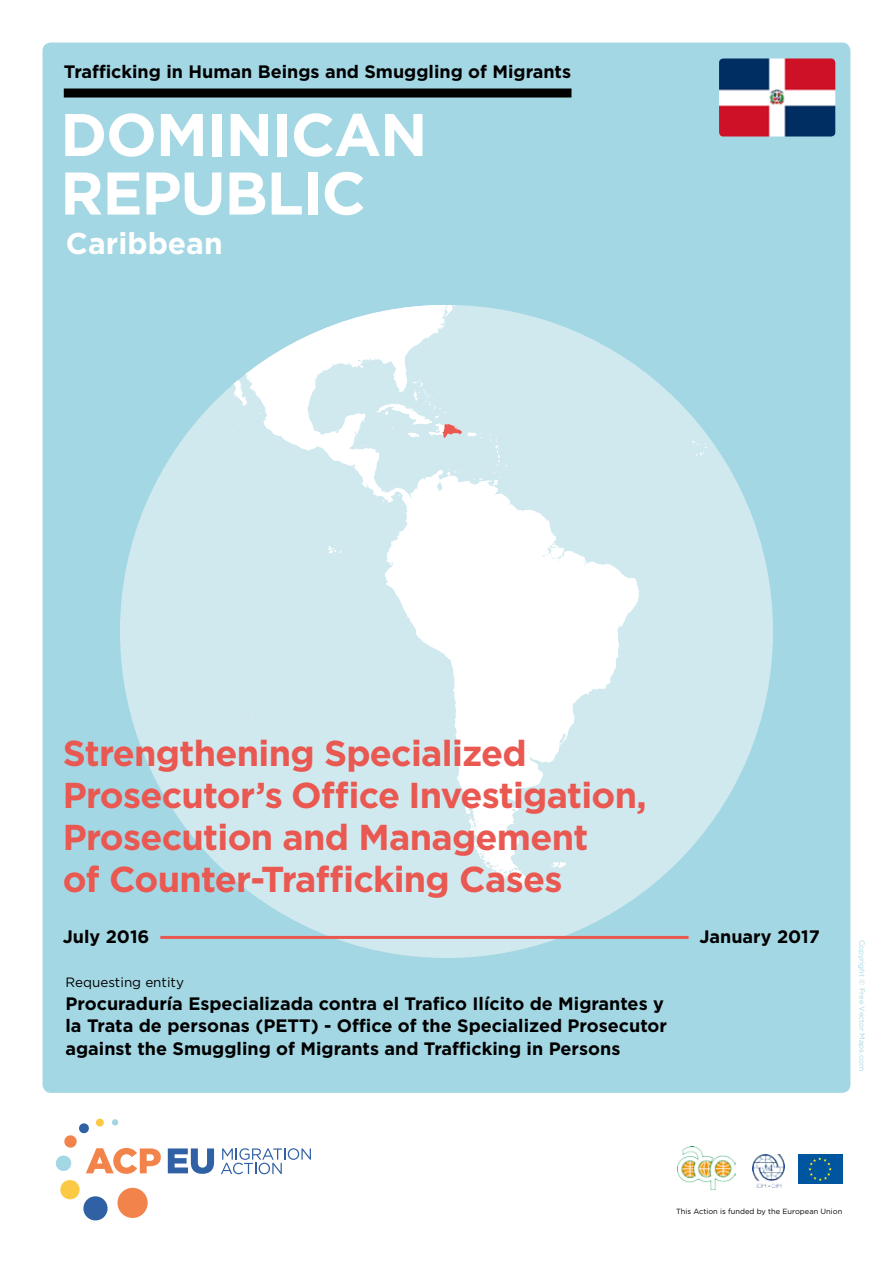
<style>
.page{position:relative;width:893px;height:1263px;background:#fff}
.page>*{position:absolute;margin:0;border:0;box-sizing:border-box;transform-origin:0 0}
.t1{font:700 60px/58.5px "Gotham";letter-spacing:-.02em;color:#fff}
.t2{font:700 36px/42px "Gotham";letter-spacing:-.02em;color:#e95851}
.t3{font:700 30px "Gotham";color:#fff}
.t4{font:700 18px/22.5px "Gotham";color:#000}
.t5{font:13.5px "Gotham";color:#000}
.t6{font:7.5px "Gotham";color:#000}
.t7{font:7.5px "Gotham";color:#a4d7e4}
</style>
<div class="page">
<div style="left:43px;top:43px;width:807px;height:1050px;background:#a4d7e4;border-radius:9px"></div>
<svg style="left:55px;top:1118px;width:106px;height:103px"></svg>
<svg style="left:168px;top:1148px;width:46px;height:26px"></svg>
<svg style="left:221px;top:1148px;width:90px;height:26px"></svg>
<img style="left:719px;top:58px;width:116px;height:78px">
<div style="left:798px;top:1154px;width:44px;height:30px;background:#00559f"></div>
<svg style="left:808px;top:1157px;width:24px;height:24px"></svg>
<img style="left:677px;top:1146px;width:59px;height:43px">
<img style="left:753px;top:1155px;width:31px;height:32px">
<svg style="left:120px;top:430px;width:629px;height:487px;fill:#d0e9ef"></svg>
<svg style="left:120px;top:523px;width:89px;height:95px;background:#cce7ee"></svg>
<svg style="left:252px;top:884px;width:284px;height:5px"></svg>
<svg style="left:209px;top:357px;width:357px;height:527px;background:#d4eaf0"></svg>
<svg style="left:269px;top:305px;width:504px;height:449px;background:#d7ecf2"></svg>
<div style="left:64px;top:89px;width:507px;height:9px;background:#000"></div>
<hr style="left:160px;top:936px;width:529px;height:3px;background:#e95851">
<p class="t4" style="left:64px;top:60px;width:509px">Trafficking in Human Beings and Smuggling of Migrants</p>
<h1 class="t1" style="left:60px;top:105px;width:369px">DOMINICAN<br>REPUBLIC</h1>
<h3 class="t3" style="left:66px;top:223px;width:158px">Caribbean</h3>
<h2 class="t2" style="left:63px;top:732px;width:586px">Strengthening Specialized<br>Prosecutor’s Office Investigation,<br>Prosecution and Management<br>of Counter-Trafficking Cases</h2>
<p class="t4" style="left:63px;top:926px;width:88px">July 2016</p>
<p class="t4" style="left:699px;top:926px;width:122px">January 2017</p>
<p class="t5" style="left:66px;top:974px;width:120px">Requesting entity</p>
<p class="t4" style="left:66px;top:992px;width:603px">Procuraduría Especializada contra el Trafico Ilícito de Migrantes y la Trata de personas (PETT) - Office of the Specialized Prosecutor against the Smuggling of Migrants and Trafficking in Persons</p>
<p class="t7" style="left:867px;top:940px;width:133px;rotate:90deg">Copyright © Free Vector Maps.com</p>
<p class="t6" style="left:676px;top:1207px;width:168px">This Action is funded by the European Union</p>
</div>
